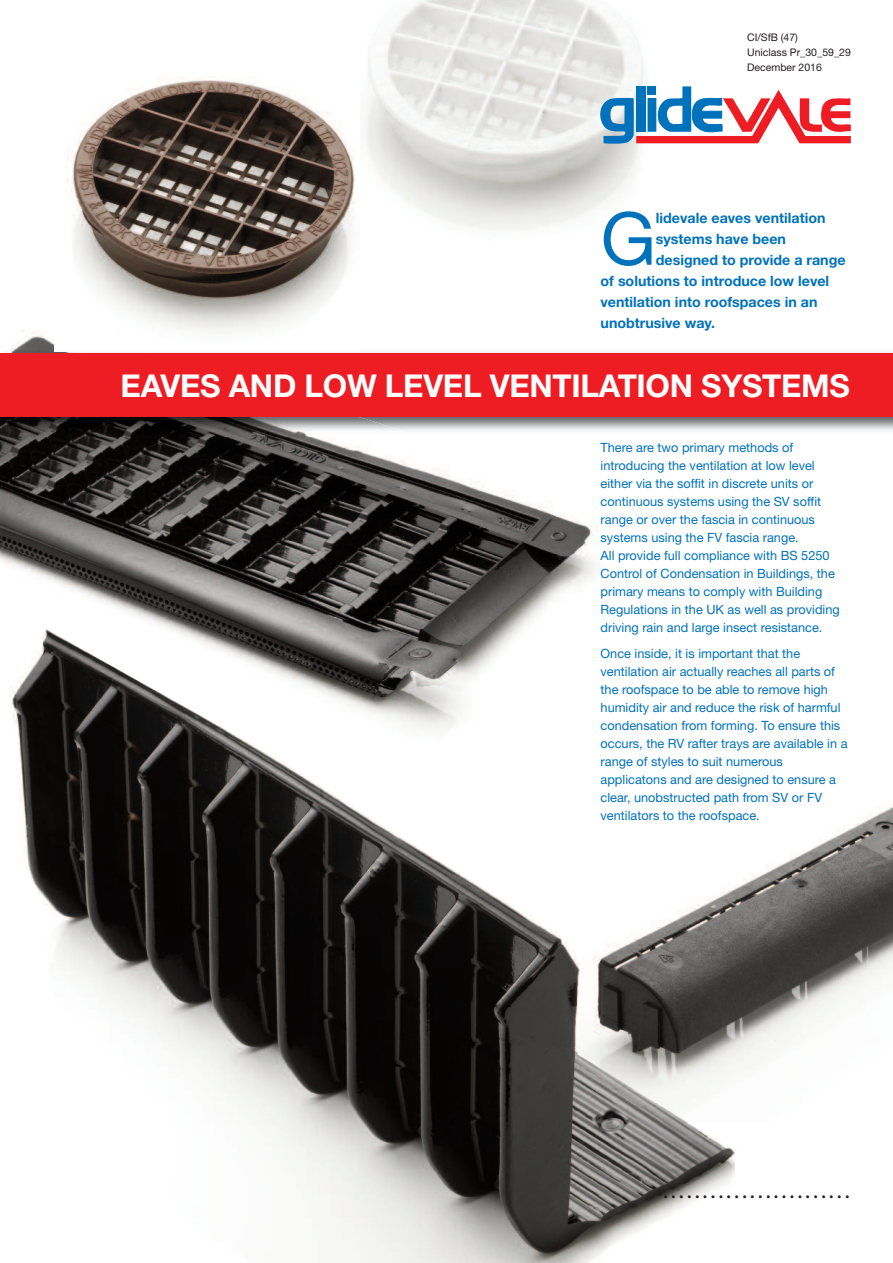
<style>
.page{position:relative;width:893px;height:1263px;background:#fff}
.page>*{position:absolute;margin:0;border:0;box-sizing:border-box;transform-origin:0 0}
.t1{font:73.05px "Helvetica Neue LT Std";color:#0072bc}
.t2{font:700 31.5px "Helvetica Neue LT Std";letter-spacing:-.01em;color:#fff}
.t3{font:700 21px "Clearface";color:#231f20}
.t4{font:700 14.25px "Helvetica Neue LT Std";color:#0072bc}
.t5{font:12.75px/18px "Helvetica Neue LT Std";color:#0072bc}
.t6{font:10.5px/15px "Helvetica Neue LT Std";color:#231f20}
</style>
<div class="page">
<img style="left:0;top:330px;width:598px;height:299px">
<img style="left:366px;top:0;width:277px;height:230px">
<img style="left:55px;top:76px;width:304px;height:271px">
<img style="left:742px;top:806px;width:151px;height:258px">
<svg style="left:600px;top:86px;width:251px;height:58px"></svg>
<img style="left:422px;top:347px;width:471px;height:90px">
<img style="left:0;top:347px;width:422px;height:90px">
<img style="left:55px;top:347px;width:304px;height:4px">
<div style="left:0;top:353px;width:893px;height:64px;background:#ee1d23"></div>
<img style="left:9px;top:629px;width:733px;height:634px">
<p class="t6" style="left:747px;top:31px;width:105px">CI/SfB (47)<br>Uniclass Pr_30_59_29<br>December 2016</p>
<h1 class="t1" style="left:601px;top:213px;width:57px">G</h1>
<p class="t4" style="left:656px;top:213px;width:171px">lidevale eaves ventilation</p>
<p class="t4" style="left:656px;top:234px;width:132px">systems have been</p>
<p class="t4" style="left:656px;top:255px;width:191px">designed to provide a range</p>
<p class="t4" style="left:601px;top:276px;width:230px">of solutions to introduce low level</p>
<p class="t4" style="left:601px;top:297px;width:218px">ventilation into roofspaces in an</p>
<p class="t4" style="left:601px;top:318px;width:116px">unobtrusive way.</p>
<h2 class="t2" style="left:121px;top:374px;width:731px">EAVES AND LOW LEVEL VENTILATION SYSTEMS</h2>
<p class="t5" style="left:601px;top:439px;width:241px">There are two primary methods of introducing the ventilation at low level either via the soffit in discrete units or continuous systems using the SV soffit range or over the fascia in continuous systems using the FV fascia range.<br>All provide full compliance with BS 5250<br>Control of Condensation in Buildings, the primary means to comply with Building Regulations in the UK as well as providing driving rain and large insect resistance.</p>
<p class="t5" style="left:601px;top:646px;width:248px">Once inside, it is important that the ventilation air actually reaches all parts of the roofspace to be able to remove high humidity air and reduce the risk of harmful condensation from forming. To ensure this occurs, the RV rafter trays are available in a range of styles to suit numerous applicatons and are designed to ensure a clear, unobstructed path from SV or FV ventilators to the roofspace.</p>
<h3 class="t3" style="left:663px;top:1182px;width:188px">........................</h3>
</div>
